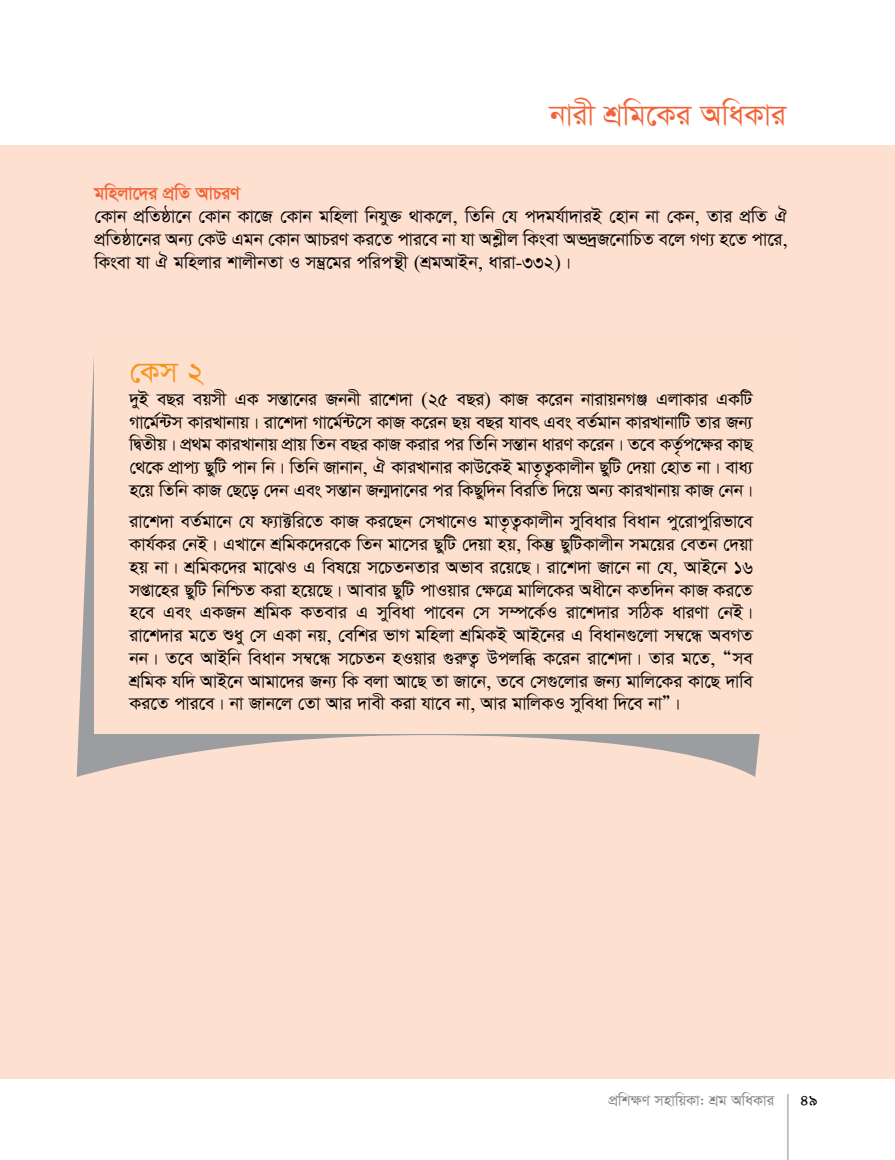
<style>
.page{position:relative;width:895px;height:1160px;background:#fff}
.page>*{position:absolute;margin:0;border:0;box-sizing:border-box;transform-origin:0 0}
.t1{font:35px "Sutonny MJ";color:#f26437}
.t2{font:35px "Sutonny MJ";color:#f7941e}
.t3{font:21px/22.8px "Sutonny MJ";color:#000;text-align:justify}
.t4{font:700 21px "Sutonny MJ";color:#f26437}
.t5{font:17.5px "Sutonny MJ";color:#808285}
.t6{font:17.5px "Sutonny MJ";color:#000}
</style>
<div class="page">
<div style="left:0;top:145px;width:895px;height:932px;background:#fee0d0"></div>
<hr style="left:787px;top:1093px;width:1px;height:66px;background:#bcbec0">
<svg style="left:77px;top:356px;width:683px;height:420px"></svg>
<div style="left:95px;top:341px;width:693px;height:392px;background:#fee0ce"></div>
<h1 class="t1" style="left:550px;top:96px;width:238px">BVIX KÖWG‡KI AWAKVI</h1>
<p class="t4" style="left:94px;top:182px;width:147px">GWNJV‡`I CÖWZ AVPIY</p>
<p class="t3" style="left:94px;top:206px;width:695px">†KVB CÖWZÔV‡B †KVB KV‡R †KVB GWNJV WBHY³ _VK‡J, WZWB †H C`GH©V`VIB †NVB BV †KB, ZVI CÖWZ H CÖWZÔV‡BI AB¨ †KD GGB †KVB AVPIY KI‡Z CVI‡E BV HV AKØXJ WKSEV AF`ªR‡BVWPZ E‡J MY¨ N‡Z CV‡I, WKSEV HV H GWNJVI KVJXBZV I M¤£‡GI CWICŠ’X (KÖGAVBB, AVIV-332)|</p>
<h1 class="t2" style="left:130px;top:353px;width:76px">†KM 2</h1>
<p class="t3" style="left:130px;top:388px;width:625px">`YB EQI EQMX GK MŠÍV‡BI RBBX IV‡K`V (25 EQI) KVR K‡IB BVIVQBMÄ GJVKVI GKWU MV‡G©›UM KVILVBVQ| IV‡K`V MV‡G©›U‡M KVR K‡IB QQ EQI HVER GES EZ©GVB KVILVBVWU ZVI RB¨ WØZXQ| CÖ_G KVILVBVQ CÖVQ WZB EQI KVR KIVI CI WZWB MŠÍVB AVIY K‡IB| Z‡E KZ©…C‡¶I KVQ †_‡K CÖVC¨ QYWU CVB WB| WZWB RVBVB, H KVILVBVI KVD‡KB GVZ…Z¡KVJXB QYWU †`QV †NVZ BV| EVA¨ N‡Q WZWB KVR †Q‡O †`B GES MŠÍVB RB¥`V‡BI CI WKQYW`B WEIWZ W`‡Q AB¨ KVILVBVQ KVR †BB|</p>
<p class="t3" style="left:130px;top:511px;width:625px">IV‡K`V EZ©GV‡B †H D¨V±WI‡Z KVR KI‡QB †MLV‡BI GVZ…Z¡KVJXB MYWEAVI WEAVB CY‡IVCYWIFV‡E KVH©KI †BB| GLV‡B KÖWGK‡`I‡K WZB GV‡MI QYWU †`QV NQ, WKŠ‘QYWUKVJXB MG‡QI †EZB †`QV NQ BV| KÖWGK‡`I GV‡SI G WEL‡Q M‡PZBZVI AFVE I‡Q‡Q| IV‡K`V RV‡B BV †H, AVB‡B 16<br>MßV‡NI QYWU WBWÐZ KIV N‡Q‡Q| AVEVI QYWU CVIQVI †¶‡Î GVWJ‡KI AAX‡B KZW`B KVR KI‡Z N‡E GES GKRB KÖWGK KZEVI G MYWEAV CV‡EB †M M¤Ú‡K©I IV‡K`VI MWVK AVIYV †BB| IV‡K`VI G‡Z ÏAY†M GKV BQ, †EWKI FVM GWNJV KÖWGKB AVB‡BI G WEAVB¸‡JV M¤^‡Ü AEMZ BB| Z‡E AVBWB WEAVB M¤^‡Ü M‡PZB NIQVI ¸IÆZ¡ DCJWÄ K‡IB IV‡K`V| ZVI G‡Z, ÒME KÖWGK HW` AVB‡B AVGV‡`I RB¨ WK EJV AV‡Q ZV RV‡B, Z‡E †M¸‡JVI RB¨ GVWJ‡KI KV‡Q `VWE KI‡Z CVI‡E| BV RVB‡J †ZV AVI `VEX KIV HV‡E BV, AVI GVWJKI MYWEAV W`‡E BVÓ|</p>
<p class="t5" style="left:609px;top:1090px;width:167px">CÖWK¶Y MNVWQKV: KÖG AWAKVI</p>
<p class="t6" style="left:800px;top:1090px;width:19px">49</p>
</div>
